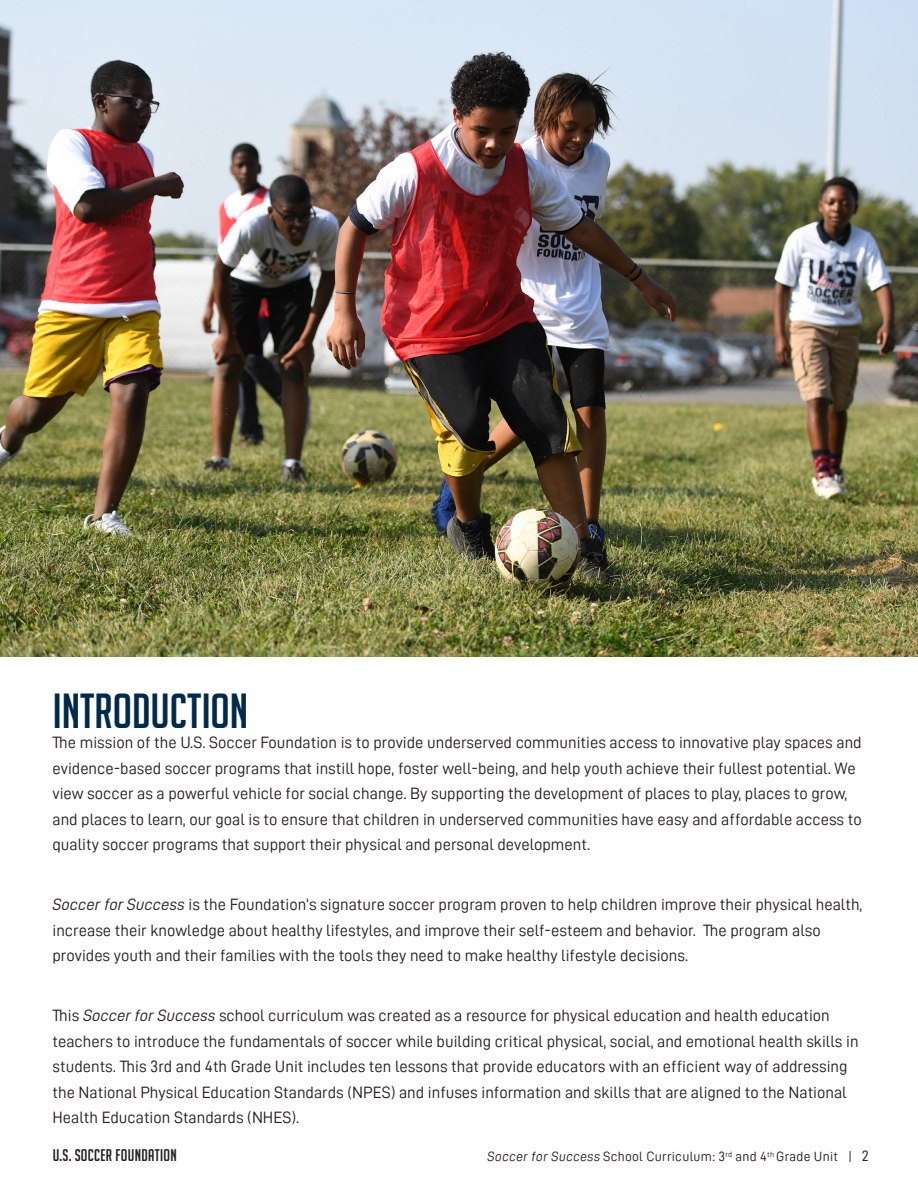
<style>
.page{position:relative;width:918px;height:1188px;background:#fff}
.page>*{position:absolute;margin:0;border:0;box-sizing:border-box;transform-origin:0 0}
.t1{font:48px "Big Noodle Titling";color:#00294e}
.t2{font:16.5px/25.5px "D DIN";color:#231f20}
.t3{font:16.5px "Big Noodle Titling";letter-spacing:.02em;color:#231f20}
.t4{font:13.5px "D DIN";letter-spacing:.02em;color:#231f20}
.s1{font-family:"D DIN Italic"}
.s2{font-size:15px}
</style>
<div class="page">
<img style="left:0;top:0;width:918px;height:657px">
<h1 class="t1" style="left:53px;top:685px;width:197px">INTRODUCTION</h1>
<p class="t2" style="left:52px;top:729px;width:811px">The mission of the U.S. Soccer Foundation is to provide underserved communities access to innovative play spaces and evidence-based soccer programs that instill hope, foster well-being, and help youth achieve their fullest potential. We view soccer as a powerful vehicle for social change. By supporting the development of places to play, places to grow, and places to learn, our goal is to ensure that children in underserved communities have easy and affordable access to quality soccer programs that support their physical and personal development.</p>
<p class="t2" style="left:52px;top:891px;width:811px"><span class="s1">Soccer for Success</span> is the Foundation’s signature soccer program proven to help children improve their physical health, increase their knowledge about healthy lifestyles, and improve their self-esteem and behavior. The program also provides youth and their families with the tools they need to make healthy lifestyle decisions.</p>
<p class="t2" style="left:52px;top:1002px;width:808px">This <span class="s1">Soccer for Success</span> school curriculum was created as a resource for physical education and health education teachers to introduce the fundamentals of soccer while building critical physical, social, and emotional health skills in students. This 3rd and 4th Grade Unit includes ten lessons that provide educators with an efficient way of addressing the National Physical Education Standards (NPES) and infuses information and skills that are aligned to the National Health Education Standards (NHES).</p>
<p class="t3" style="left:53px;top:1147px;width:125px">U.S. SOCCER FOUNDATION</p>
<p class="t4" style="left:487px;top:1149px;width:383px">Soccer for Success School Curriculum: 3<sup>rd</sup> and 4<sup>th</sup> Grade Unit | <span class="s2">2</span></p>
</div>
